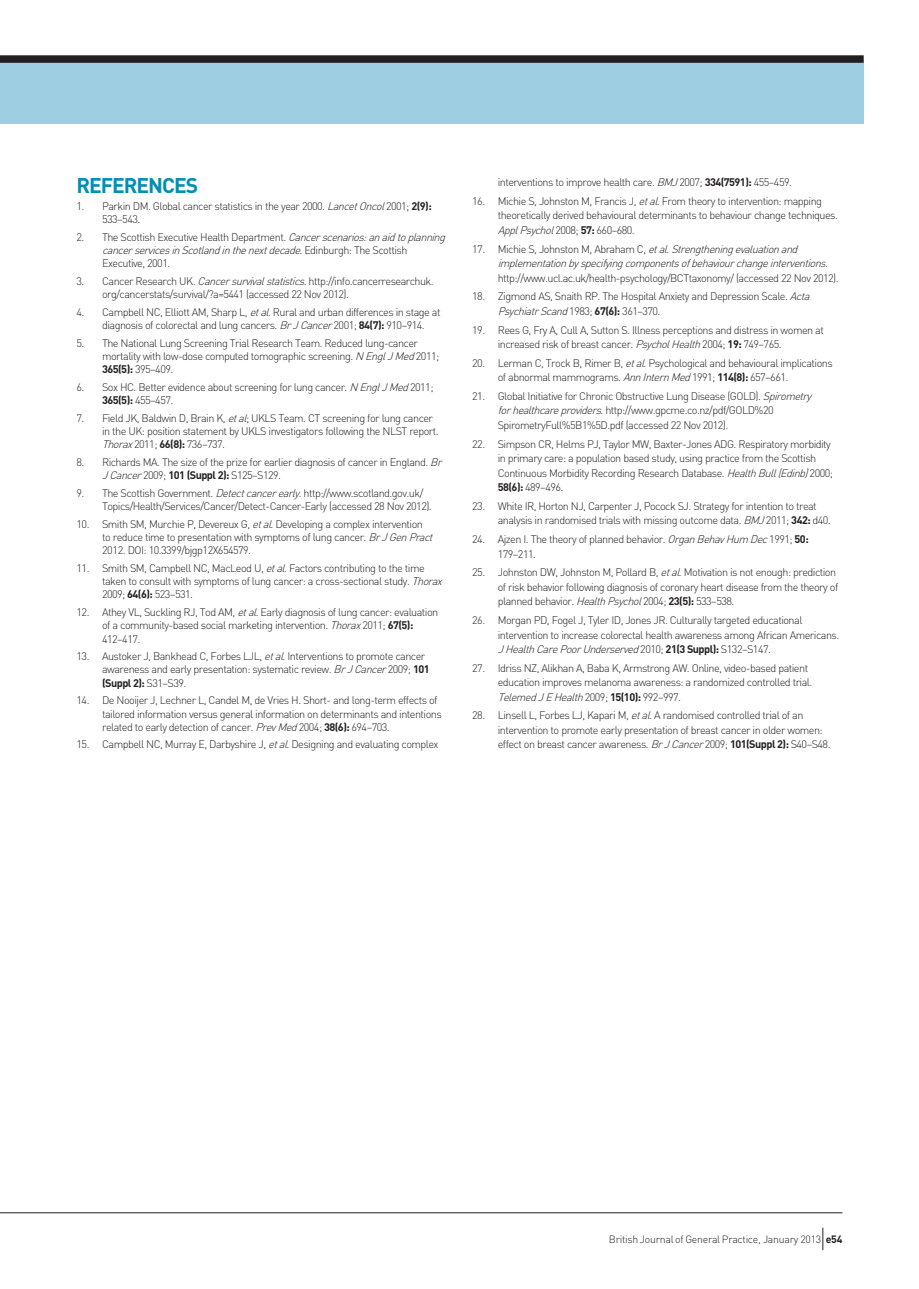
<style>
.page{position:relative;width:919px;height:1289px;background:#fff}
.page>*{position:absolute;margin:0;border:0;box-sizing:border-box;transform-origin:0 0}
.t1{font:700 21px "DIN";letter-spacing:-.05em;color:#008fb3}
.t2{font:300 10.8px/13.4px "DIN";letter-spacing:-.05em;color:#231f20}
.t3{font:300 10.5px "DIN";letter-spacing:-.025em;color:#231f20}
.s1{font-style:italic}
.s2{font-weight:700}
</style>
<div class="page">
<div style="left:0;top:60px;width:863px;height:64px;background:#9ecee1"></div>
<div style="left:0;top:55px;width:863px;height:8px;background:#231f20"></div>
<hr style="left:0;top:1212px;width:842px;height:1px;background:#231f20">
<svg style="left:822px;top:1227px;width:1px;height:23px"></svg>
<h1 class="t1" style="left:77px;top:171px;width:123px">REFERENCES</h1>
<p class="t2" style="left:102px;top:199px;width:331px;text-indent:-26px">1. Parkin DM. Global cancer statistics in the year 2000. <span class="s1">LancetOncol</span>2001; <span class="s2">2(9):<br></span>533–543.</p>
<p class="t2" style="left:102px;top:230px;width:348px;text-indent:-26px">2. The Scottish Executive Health Department. <span class="s1">Cancerscenarios:anaidtoplanning cancerservicesinScotlandinthenextdecade</span>. E d i n b u r g h : T h e S c o t t i s h<br>Executive, 2001.</p>
<p class="t2" style="left:102px;top:274px;width:333px;text-indent:-26px">3. Cancer Research UK. <span class="s1">Cancersurvivalstatistics</span>. http://info.cancerresearchuk. org/cancerstats/survival/?a=5441 (accessed 22 Nov 2012).</p>
<p class="t2" style="left:102px;top:305px;width:340px;text-indent:-26px">4. Campbell NC, Elliott AM, Sharp L, <span class="s1">etal</span>. Rural and urban differences in stage at diagnosis of colorectal and lung cancers. <span class="s1">BrJCancer</span>2001; <span class="s2">84(7):</span> 910–914.</p>
<p class="t2" style="left:102px;top:336px;width:338px;text-indent:-26px">5. The National Lung Screening Trial Research Team. Reduced lung-cancer mortality with low-dose computed tomographic screening. <span class="s1">NEnglJMed</span>2011;<br><span class="s2">365(5):</span> 395–409.</p>
<p class="t2" style="left:102px;top:380px;width:333px;text-indent:-26px">6. Sox HC. Better evidence about screening for lung cancer. <span class="s1">NEnglJMed</span>2011;<br><span class="s2">365(5):</span> 455–457.</p>
<p class="t2" style="left:102px;top:411px;width:338px;text-indent:-26px">7. Field JK, Baldwin D, Brain K, <span class="s1">etal</span>; UKLS Team. CT screening for lung cancer in the UK: position statement by UKLS investigators following the NLST report.<br><span class="s1">Thorax</span>2011; <span class="s2">66(8):</span> 736–737.</p>
<p class="t2" style="left:102px;top:455px;width:344px;text-indent:-26px">8. Richards MA. The size of the prize for earlier diagnosis of cancer in England. <span class="s1">Br<br>JCancer</span>2009; <span class="s2">101 (Suppl 2):</span> S125–S129.</p>
<p class="t2" style="left:102px;top:486px;width:331px;text-indent:-26px">9. The Scottish Government. <span class="s1">Detectcancerearly</span>. http://www.scotland.gov.uk/<br>Topics/Health/Services/Cancer/Detect-Cancer-Early (accessed 28 Nov 2012).</p>
<p class="t2" style="left:102px;top:517px;width:335px;text-indent:-26px">10. Smith SM, Murchie P, Devereux G, <span class="s1">etal</span>. Developing a complex intervention<br>to reduce time to presentation with symptoms of lung cancer. <span class="s1">BrJGenPract<br></span>2012. DOI: 10.3399/bjgp12X654579.</p>
<p class="t2" style="left:102px;top:561px;width:345px;text-indent:-26px">11. Smith SM, Campbell NC, MacLeod U, <span class="s1">etal</span>. Factors contributing to the time taken to consult with symptoms of lung cancer: a cross-sectional study. <span class="s1">Thorax<br></span>2009; <span class="s2">64(6):</span> 523–531.</p>
<p class="t2" style="left:102px;top:605px;width:338px;text-indent:-26px">12. Athey VL, Suckling RJ, Tod AM, <span class="s1">etal</span>. Early diagnosis of lung cancer: evaluation of a community-based social marketing intervention. <span class="s1">Thorax</span>2011; <span class="s2">67(5):<br></span>412–417.</p>
<p class="t2" style="left:102px;top:649px;width:329px;text-indent:-26px">13. Austoker J, Bankhead C, Forbes LJL, <span class="s1">etal.</span>Interventions to promote cancer awareness and early presentation: systematic review. <span class="s1">BrJCancer</span>2009; <span class="s2">101 (Suppl 2):</span> S31–S39.</p>
<p class="t2" style="left:102px;top:693px;width:341px;text-indent:-26px">14. De Nooijer J, Lechner L, Candel M, de Vries H. Short- and long-term effects of tailored information versus general information on determinants and intentions related to early detection of cancer. <span class="s1">PrevMed</span>2004; <span class="s2">38(6):</span> 694–703.</p>
<p class="t2" style="left:77px;top:737px;width:363px">15. Campbell NC, Murray E, Darbyshire J, <span class="s1">etal</span>. Designing and evaluating complex</p>
<p class="t2" style="left:497px;top:175px;width:296px">interventions to improve health care. <span class="s1">BMJ</span>2007; <span class="s2">334(7591):</span> 455–459.</p>
<p class="t2" style="left:497px;top:194px;width:341px;line-height:14.4px;text-indent:-26px">16. Michie S, Johnston M, Francis J, <span class="s1">etal.</span>From theory to intervention: mapping theoretically derived behavioural determinants to behaviour change techniques.<br><span class="s1">ApplPsychol</span>2008; <span class="s2">57:</span> 660–680.</p>
<p class="t2" style="left:497px;top:241px;width:342px;line-height:14.4px;text-indent:-26px">1 7 . M i c h i e S , J o h n s t o n M , A b ra h a m C , <span class="s1">etal</span>. <span class="s1">Strengtheningevaluationand implementationbyspecifyingcomponentsofbehaviourchangeinterventions</span>. http://www.ucl.ac.uk/health-psychology/BCTtaxonomy/ (accessed 22 Nov 2012).</p>
<p class="t2" style="left:497px;top:289px;width:316px;line-height:14.4px;text-indent:-26px">18. Zigmond AS, Snaith RP. The Hospital Anxiety and Depression Scale. <span class="s1">Acta<br>PsychiatrScand</span>1983; <span class="s2">67(6):</span> 361–370.</p>
<p class="t2" style="left:497px;top:322px;width:327px;line-height:14.4px;text-indent:-26px">19. Rees G, Fry A, Cull A, Sutton S. Illness perceptions and distress in women at increased risk of breast cancer. <span class="s1">PsycholHealth</span>2004; <span class="s2">19:</span> 749–765.</p>
<p class="t2" style="left:497px;top:355px;width:336px;line-height:14.4px;text-indent:-26px">20. Lerman C, Trock B, Rimer B, <span class="s1">etal</span>. Psychological and behavioural implications of abnormal mammograms. <span class="s1">AnnInternMed</span>1991; <span class="s2">114(8):</span> 657–661.</p>
<p class="t2" style="left:497px;top:389px;width:318px;line-height:14.4px;text-indent:-26px">21. Global Initiative for Chronic Obstructive Lung Disease (GOLD). <span class="s1">Spirometry forhealthcareproviders</span>. http://www.gpcme.co.nz/pdf/GOLD%20<br>SpirometryFull%5B1%5D.pdf (accessed 22 Nov 2012).</p>
<p class="t2" style="left:497px;top:436px;width:337px;line-height:14.4px;text-indent:-26px">22. Simpson CR, Helms PJ, Taylor MW, Baxter-Jones ADG. Respiratory morbidity in primary care: a population based study, using practice from the Scottish Continuous Morbidity Recording Research Database. <span class="s1">HealthBull(Edinb)</span>2000; <span class="s2">58(6):</span> 489–496.</p>
<p class="t2" style="left:497px;top:498px;width:334px;line-height:14.4px;text-indent:-26px">23. White IR, Horton NJ, Carpenter J, Pocock SJ. Strategy for intention to treat analysis in randomised trials with missing outcome data. <span class="s1">BMJ</span>2011; <span class="s2">342:</span> d40.</p>
<p class="t2" style="left:497px;top:532px;width:312px;line-height:14.4px;text-indent:-26px">24. Ajzen I. The theory of planned behavior. <span class="s1">OrganBehavHum Dec</span>1991; <span class="s2">50:<br></span>179–211.</p>
<p class="t2" style="left:497px;top:565px;width:342px;line-height:14.4px;text-indent:-26px">25. Johnston DW, Johnston M, Pollard B, <span class="s1">etal</span>. Motivation is not enough: prediction of risk behavior following diagnosis of coronary heart disease from the theory of planned behavior. <span class="s1">HealthPsychol</span>2004; <span class="s2">23(5):</span> 533–538.</p>
<p class="t2" style="left:497px;top:613px;width:343px;line-height:14.4px;text-indent:-26px">26. Morgan PD, Fogel J, Tyler ID, Jones JR. Culturally targeted educational intervention to increase colorectal health awareness among African Americans.<br><span class="s1">JHealthCarePoorUnderserved</span>2010; <span class="s2">21(3 Suppl):</span> S132–S147.</p>
<p class="t2" style="left:497px;top:660px;width:316px;line-height:14.4px;text-indent:-26px">27. Idriss NZ, Alikhan A, Baba K, Armstrong AW. Online, video-based patient education improves melanoma awareness: a randomized controlled trial.<br><span class="s1">TelemedJEHealth</span>2009; <span class="s2">15(10):</span> 992–997.</p>
<p class="t2" style="left:497px;top:708px;width:334px;line-height:14.4px;text-indent:-26px">28. Linsell L, Forbes LJ, Kapari M, <span class="s1">etal</span>. A randomised controlled trial of an intervention to promote early presentation of breast cancer in older women: effect on breast cancer awareness. <span class="s1">BrJCancer</span>2009; <span class="s2">101(Suppl 2):</span> S40–S48.</p>
<p class="t3" style="left:609px;top:1232px;width:235px">British Journal of General Practice, January 2013 <span class="s2">e54</span></p>
</div>
